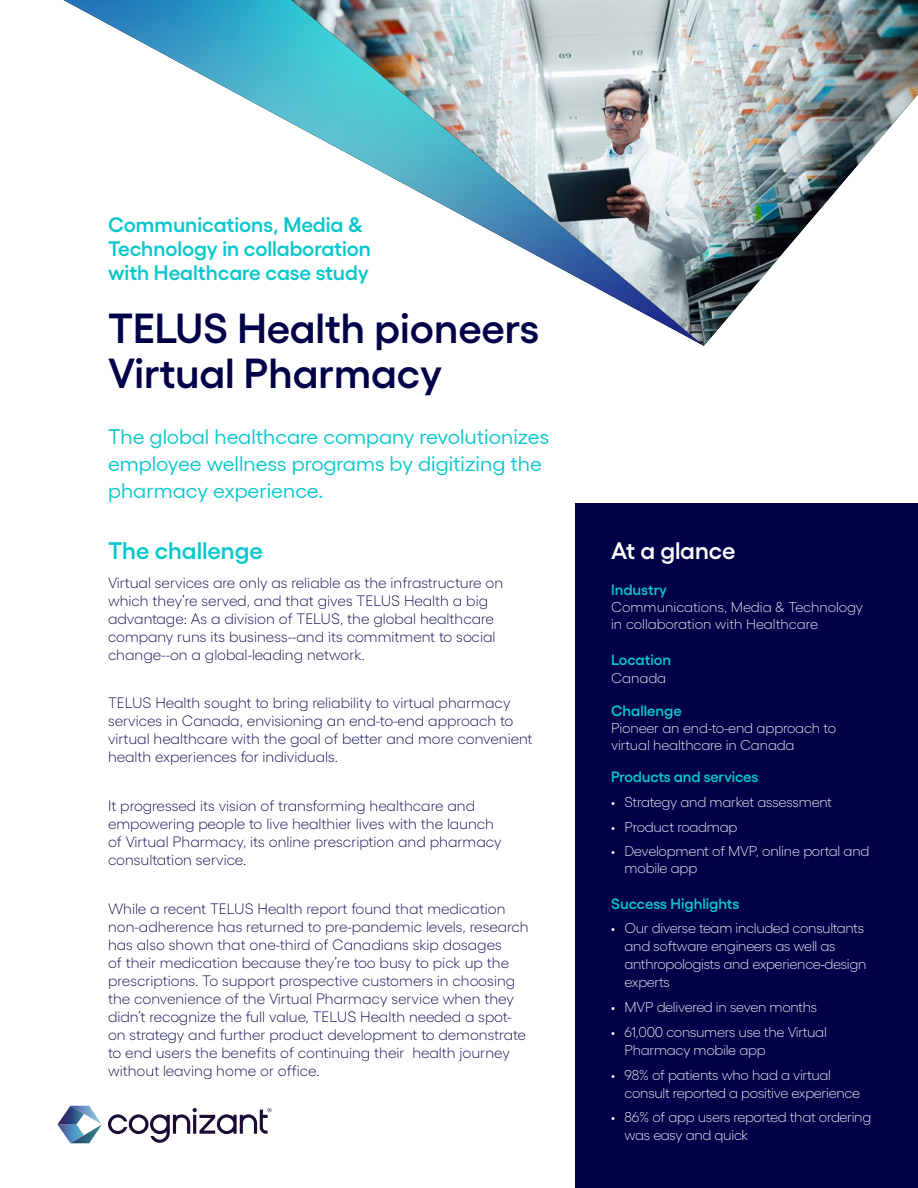
<style>
.page{position:relative;width:918px;height:1188px;background:#fff}
.page>*{position:absolute;margin:0;border:0;box-sizing:border-box;transform-origin:0 0}
.t1{font:600 42px/45px "Gellix";color:#000048}
.t2{font:600 24px "Gellix";color:#06c7cc}
.t3{font:600 24px "Gellix";letter-spacing:-.005em;color:#fff}
.t4{font:21px/27px "Gellix";color:#06c7cc}
.t5{font:600 21px/24px "Gellix";color:#06c7cc}
.t6{font:300 15px/18px "Gellix";color:#000048}
.t7{font:600 15px "Gellix";color:#06c7cc}
.t8{font:300 14.25px/18px "Gellix";letter-spacing:-.02em;color:#fff}
.t9{font:300 14.25px/17.1px "Gellix";color:#fff}
</style>
<div class="page">
<img style="left:63px;top:0;width:229px;height:124px">
<div style="left:576px;top:504px;width:342px;height:684px;background:#000048"></div>
<svg style="left:108px;top:1108px;width:164px;height:35px"></svg>
<svg style="left:57px;top:1106px;width:45px;height:37px"></svg>
<img style="left:292px;top:0;width:626px;height:346px">
<h3 class="t5" style="left:108px;top:211px;width:265px">Communications, Media &amp;<br>Technology in collaboration with Healthcare case study</h3>
<h1 class="t1" style="left:108px;top:301px;width:433px">TELUS Health pioneers<br>Virtual Pharmacy</h1>
<h3 class="t4" style="left:108px;top:421px;width:443px">The global healthcare company revolutionizes employee wellness programs by digitizing the pharmacy experience.</h3>
<h2 class="t2" style="left:108px;top:532px;width:156px">The challenge</h2>
<p class="t6" style="left:108px;top:572px;width:397px">Virtual services are only as reliable as the infrastructure on which they’re served, and that gives TELUS Health a big advantage: As a division of TELUS, the global healthcare company runs its business--and its commitment to social change--on a global-leading network.</p>
<p class="t6" style="left:108px;top:693px;width:426px">TELUS Health sought to bring reliability to virtual pharmacy services in Canada, envisioning an end-to-end approach to virtual healthcare with the goal of better and more convenient health experiences for individuals.</p>
<p class="t6" style="left:108px;top:795px;width:395px">It progressed its vision of transforming healthcare and empowering people to live healthier lives with the launch of Virtual Pharmacy, its online prescription and pharmacy consultation service.</p>
<p class="t6" style="left:108px;top:898px;width:422px">While a recent TELUS Health report found that medication non-adherence has returned to pre-pandemic levels, research has also shown that one-third of Canadians skip dosages<br>of their medication because they’re too busy to pick up the prescriptions. To support prospective customers in choosing the convenience of the Virtual Pharmacy service when they didn’t recognize the full value, TELUS Health needed a spot&shy;on strategy and further product development to demonstrate to end users the benefits of continuing their health journey without leaving home or office.</p>
<h2 class="t3" style="left:611px;top:532px;width:126px">At a glance</h2>
<p class="t7" style="left:611px;top:578px;width:58px">Industry</p>
<p class="t9" style="left:611px;top:597px;width:253px">Communications, Media &amp; Technology in collaboration with Healthcare</p>
<p class="t7" style="left:611px;top:648px;width:62px">Location</p>
<p class="t8" style="left:611px;top:668px;width:57px">Canada</p>
<p class="t7" style="left:611px;top:698px;width:72px">Challenge</p>
<p class="t8" style="left:611px;top:718px;width:227px;line-height:17.1px">Pioneer an end-to-end approach to virtual healthcare in Canada</p>
<p class="t7" style="left:611px;top:765px;width:149px">Products and services</p>
<p class="t8" style="left:611px;top:792px;width:222px">• Strategy and market assessment</p>
<p class="t8" style="left:611px;top:816px;width:128px">• Product roadmap</p>
<p class="t8" style="left:625px;top:841px;width:246px;line-height:17.1px;text-indent:-13px">• Development of MVP, online portal and mobile app</p>
<p class="t7" style="left:611px;top:892px;width:130px">Success Highlights</p>
<p class="t8" style="left:625px;top:918px;width:244px;text-indent:-13px">• Our diverse team included consultants and software engineers as well as anthropologists and experience-design experts</p>
<p class="t8" style="left:611px;top:997px;width:208px">• MVP delivered in seven months</p>
<p class="t8" style="left:625px;top:1022px;width:204px;text-indent:-13px">• 61,000 consumers use the Virtual<br>Pharmacy mobile app</p>
<p class="t8" style="left:625px;top:1064px;width:237px;text-indent:-13px">• 98% of patients who had a virtual consult reported a positive experience</p>
<p class="t8" style="left:625px;top:1107px;width:248px;text-indent:-13px">• 86% of app users reported that ordering was easy and quick</p>
</div>
